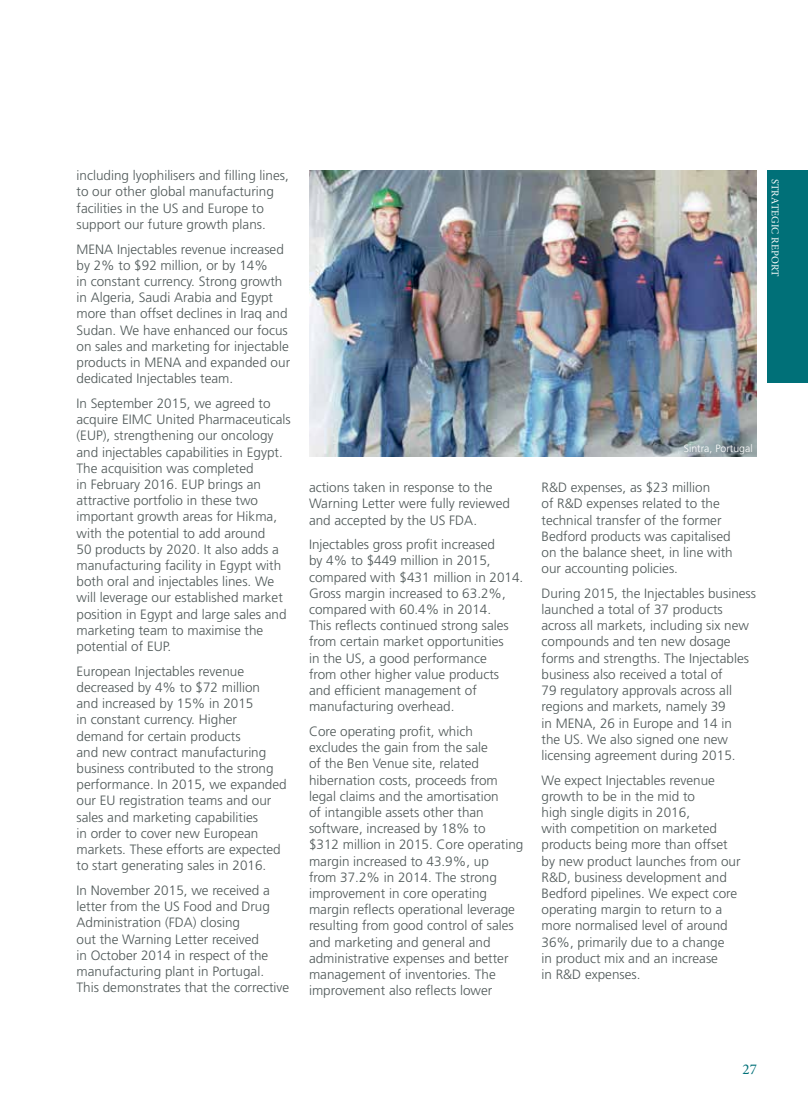
<style>
.page{position:relative;width:808px;height:1106px;background:#fff}
.page>*{position:absolute;margin:0;border:0;box-sizing:border-box;transform-origin:0 0}
.t1{font:15px "Minion Pro";color:#007078}
.t2{font:300 13.5px/16.2px "Frutiger LT Std";color:#4f5858}
.t3{font:10.5px "Minion Pro";letter-spacing:.005em;color:#fff}
.t4{font:300 10.5px "Frutiger LT Std";color:#fff}
</style>
<div class="page">
<div style="left:767px;top:170px;width:41px;height:213px;background:#007078"></div>
<img style="left:309px;top:170px;width:448px;height:286px">
<p class="t2" style="left:77px;top:168px;width:214px">including lyophilisers and filling lines,</p>
<p class="t2" style="left:77px;top:184px;width:199px">to our other global manufacturing facilities in the US and Europe to support our future growth plans.</p>
<p class="t2" style="left:77px;top:241px;width:215px">MENA Injectables revenue increased by 2% to $92 million, or by 14%<br>in constant currency. Strong growth in Algeria, Saudi Arabia and Egypt more than offset declines in Iraq and Sudan. We have enhanced our focus on sales and marketing for injectable products in MENA and expanded our dedicated Injectables team.</p>
<p class="t2" style="left:77px;top:395px;width:216px">In September 2015, we agreed to acquire EIMC United Pharmaceuticals (EUP), strengthening our oncology and injectables capabilities in Egypt.<br>The acquisition was completed<br>in February 2016. EUP brings an attractive portfolio in these two important growth areas for Hikma, with the potential to add around<br>50 products by 2020. It also adds a manufacturing facility in Egypt with both oral and injectables lines. We will leverage our established market position in Egypt and large sales and marketing team to maximise the potential of EUP.</p>
<p class="t2" style="left:77px;top:663px;width:212px">European Injectables revenue decreased by 4% to $72 million<br>and increased by 15% in 2015<br>in constant currency. Higher demand for certain products<br>and new contract manufacturing business contributed to the strong performance. In 2015, we expanded our EU registration teams and our sales and marketing capabilities<br>in order to cover new European markets. These efforts are expected to start generating sales in 2016.</p>
<p class="t2" style="left:77px;top:882px;width:214px">In November 2015, we received a letter from the US Food and Drug<br>Administration (FDA) closing<br>out the Warning Letter received<br>in October 2014 in respect of the manufacturing plant in Portugal.<br>This demonstrates that the corrective</p>
<p class="t2" style="left:309px;top:479px;width:202px">actions taken in response to the<br>Warning Letter were fully reviewed and accepted by the US FDA.</p>
<p class="t2" style="left:309px;top:536px;width:216px">Injectables gross profit increased<br>by 4% to $449 million in 2015, compared with $431 million in 2014.<br>Gross margin increased to 63.2%, compared with 60.4% in 2014.<br>This reflects continued strong sales from certain market opportunities<br>in the US, a good performance<br>from other higher value products and efficient management of manufacturing overhead.</p>
<p class="t2" style="left:309px;top:723px;width:216px">Core operating profit, which excludes the gain from the sale<br>of the Ben Venue site, related hibernation costs, proceeds from legal claims and the amortisation<br>of intangible assets other than software, increased by 18% to<br>$312 million in 2015. Core operating margin increased to 43.9%, up<br>from 37.2% in 2014. The strong improvement in core operating margin reflects operational leverage resulting from good control of sales and marketing and general and administrative expenses and better management of inventories. The improvement also reflects lower</p>
<p class="t3" style="left:782px;top:179px;width:99px;rotate:90deg">STRATEGIC REPORT</p>
<p class="t4" style="left:684px;top:442px;width:70px">Sintra, Portugal</p>
<p class="t2" style="left:541px;top:479px;width:193px">R&amp;D expenses, as $23 million<br>of R&amp;D expenses related to the technical transfer of the former<br>Bedford products was capitalised on the balance sheet, in line with our accounting policies.</p>
<p class="t2" style="left:541px;top:585px;width:216px">During 2015, the Injectables business launched a total of 37 products across all markets, including six new compounds and ten new dosage forms and strengths. The Injectables business also received a total of<br>79 regulatory approvals across all regions and markets, namely 39<br>in MENA, 26 in Europe and 14 in<br>the US. We also signed one new licensing agreement during 2015.</p>
<p class="t2" style="left:541px;top:772px;width:201px">We expect Injectables revenue growth to be in the mid to<br>high single digits in 2016,<br>with competition on marketed products being more than offset by new product launches from our<br>R&amp;D, business development and<br>Bedford pipelines. We expect core operating margin to return to a more normalised level of around<br>36%, primarily due to a change<br>in product mix and an increase<br>in R&amp;D expenses.</p>
<p class="t1" style="left:742px;top:1059px;width:16px">27</p>
</div>
